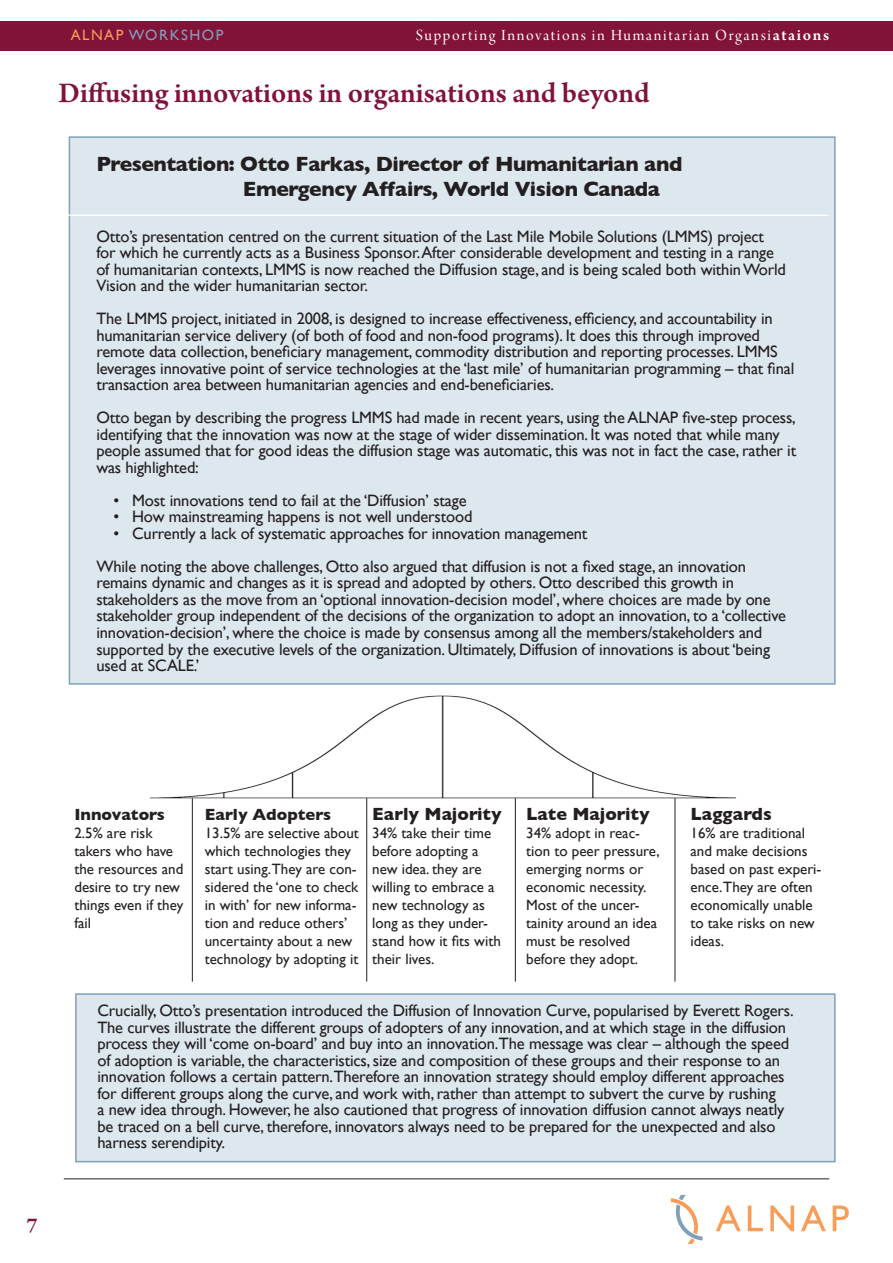
<style>
.page{position:relative;width:893px;height:1263px;background:#fff}
.page>*{position:absolute;margin:0;border:0;box-sizing:border-box;transform-origin:0 0}
.t1{font:600 30px "Arno Pro";color:#811238}
.t2{font:600 22.5px "Arno Pro";color:#811238}
.t3{font:700 21px/25.2px "Gill Sans";letter-spacing:-.02em;color:#231f20}
.t4{font:700 18px "Gill Sans";color:#231f20}
.t5{font:16.5px/16.5px "Gill Sans";letter-spacing:-.01em;color:#231f20}
.t6{font:16.5px "Arno Pro Display";letter-spacing:.1em;color:#fff}
.t7{font:700 16.5px "Gill Sans";color:#231f20}
.t8{font:15px/18px "Gill Sans";color:#231f20}
.t9{font:15px "Gill Sans";letter-spacing:.1em;color:#7ea1b7}
.t10{font:15px "Gill Sans";letter-spacing:.1em;color:#f89c56}
.s1{font-family:"Arno Pro";font-weight:600}
</style>
<div class="page">
<hr style="left:64px;top:1178px;width:765px;height:1px;background:#231f20">
<svg style="left:716px;top:1205px;width:133px;height:26px"></svg>
<svg style="left:671px;top:1195px;width:31px;height:49px"></svg>
<div style="left:75px;top:993px;width:761px;height:169px;background:#dde7ee;border:2px solid #7ea1b7"></div>
<div style="left:69px;top:136px;width:767px;height:549px;background:#dde7ee;border:2px solid #7ea1b7"></div>
<div style="left:0;top:21px;width:893px;height:29px;background:#811238"></div>
<hr style="left:65px;top:215px;width:763px;height:1px;background:#fff">
<img style="left:150px;top:695px;width:586px;height:103px">
<hr style="left:192px;top:798px;width:1px;height:184px;background:#231f20">
<hr style="left:515px;top:798px;width:1px;height:184px;background:#231f20">
<hr style="left:675px;top:798px;width:1px;height:184px;background:#231f20">
<hr style="left:366px;top:798px;width:1px;height:184px;background:#231f20">
<p class="t9" style="left:145px;top:26px;width:48px">o rkshop</p>
<p class="t6" style="left:430px;top:30px;width:415px">Supporting Innovations in Humanitarian Organsi<span class="s1">ataions</span></p>
<p class="t6" style="left:416px;top:26px;width:415px">Supporting Innovations in Humanitarian Organsi<span class="s1">ataions</span></p>
<p class="t10" style="left:71px;top:26px;width:54px">ALNAP</p>
<p class="t9" style="left:129px;top:30px;width:109px">WWorkshop</p>
<p class="t10" style="left:85px;top:30px;width:54px">ALNAP</p>
<h1 class="t1" style="left:58px;top:76px;width:593px">Diffusing innovations in organisations and beyond</h1>
<p class="t3" style="left:243px;top:151px;width:441px;text-indent:-147px">Presentation: Otto Farkas, Director of Humanitarian and<br>Emergency Affairs, World Vision Canada</p>
<p class="t5" style="left:96px;top:228px;width:691px">Otto’s presentation centred on the current situation of the Last Mile Mobile Solutions (LMMS) project for which he currently acts as a Business Sponsor.After considerable development and testing in a range of humanitarian contexts, LMMS is now reached the Diffusion stage, and is being scaled both within World Vision and the wider humanitarian sector.</p>
<p class="t5" style="left:96px;top:310px;width:699px">The LMMS project, initiated in 2008, is designed to increase effectiveness, efficiency, and accountability in humanitarian service delivery (of both of food and non-food programs). It does this through improved remote data collection, beneficiary management, commodity distribution and reporting processes. LMMS leverages innovative point of service technologies at the ‘last mile’ of humanitarian programming – that final transaction area between humanitarian agencies and end-beneficiaries.</p>
<p class="t5" style="left:96px;top:409px;width:701px">Otto began by describing the progress LMMS had made in recent years, using the ALNAP five-step process, identifying that the innovation was now at the stage of wider dissemination. It was noted that while many people assumed that for good ideas the diffusion stage was automatic, this was not in fact the case, rather it was highlighted:</p>
<p class="t5" style="left:113px;top:492px;width:355px">• Most innovations tend to fail at the ‘Diffusion’ stage</p>
<p class="t5" style="left:113px;top:508px;width:361px">• How mainstreaming happens is not well understood</p>
<p class="t5" style="left:96px;top:517px;width:651px;line-height:33px;text-indent:17px">• Currently a lack of systematic approaches for innovation management<br>While noting the above challenges, Otto also argued that diffusion is not a fixed stage, an innovation</p>
<p class="t5" style="left:96px;top:574px;width:691px">remains dynamic and changes as it is spread and adopted by others. Otto described this growth in stakeholders as the move from an ‘optional innovation-decision model’, where choices are made by one stakeholder group independent of the decisions of the organization to adopt an innovation, to a ‘collective innovation-decision’, where the choice is made by consensus among all the members/stakeholders and supported by the executive levels of the organization. Ultimately, Diffusion of innovations is about ‘being used at SCALE.’</p>
<h2 class="t2" style="left:27px;top:1212px;width:13px">7</h2>
<p class="t7" style="left:74px;top:804px;width:92px">Innovators</p>
<p class="t8" style="left:74px;top:823px;width:111px">2.5% are risk takers who have the resources and desire to try new things even if they fail</p>
<p class="t7" style="left:205px;top:804px;width:128px">Early Adopters</p>
<p class="t8" style="left:205px;top:823px;width:156px">13.5% are selective about which technologies they start using.They are con&shy;sidered the ‘one to check in with’ for new informa&shy;tion and reduce others’ uncertainty about a new technology by adopting it</p>
<p class="t4" style="left:372px;top:803px;width:131px">Early Majority</p>
<p class="t8" style="left:372px;top:823px;width:130px">34% take their time before adopting a new idea. they are willing to embrace a new technology as long as they under&shy;stand how it fits with their lives.</p>
<p class="t4" style="left:526px;top:803px;width:125px">Late Majority</p>
<p class="t8" style="left:526px;top:823px;width:135px">34% adopt in reac&shy;tion to peer pressure, emerging norms or economic necessity.<br>Most of the uncer&shy;tainity around an idea must be resolved before they adopt.</p>
<p class="t4" style="left:690px;top:803px;width:83px">Laggards</p>
<p class="t8" style="left:690px;top:823px;width:132px">16% are traditional and make decisions based on past experi&shy;ence.They are often economically unable to take risks on new ideas.</p>
<p class="t5" style="left:97px;top:1002px;width:698px">Crucially, Otto’s presentation introduced the Diffusion of Innovation Curve, popularised by Everett Rogers.<br>The curves illustrate the different groups of adopters of any innovation, and at which stage in the diffusion process they will ‘come on-board’ and buy into an innovation.The message was clear – although the speed of adoption is variable, the characteristics, size and composition of these groups and their response to an innovation follows a certain pattern.Therefore an innovation strategy should employ different approaches for different groups along the curve, and work with, rather than attempt to subvert the curve by rushing<br>a new idea through. However, he also cautioned that progress of innovation diffusion cannot always neatly be traced on a bell curve, therefore, innovators always need to be prepared for the unexpected and also harness serendipity.</p>
</div>
